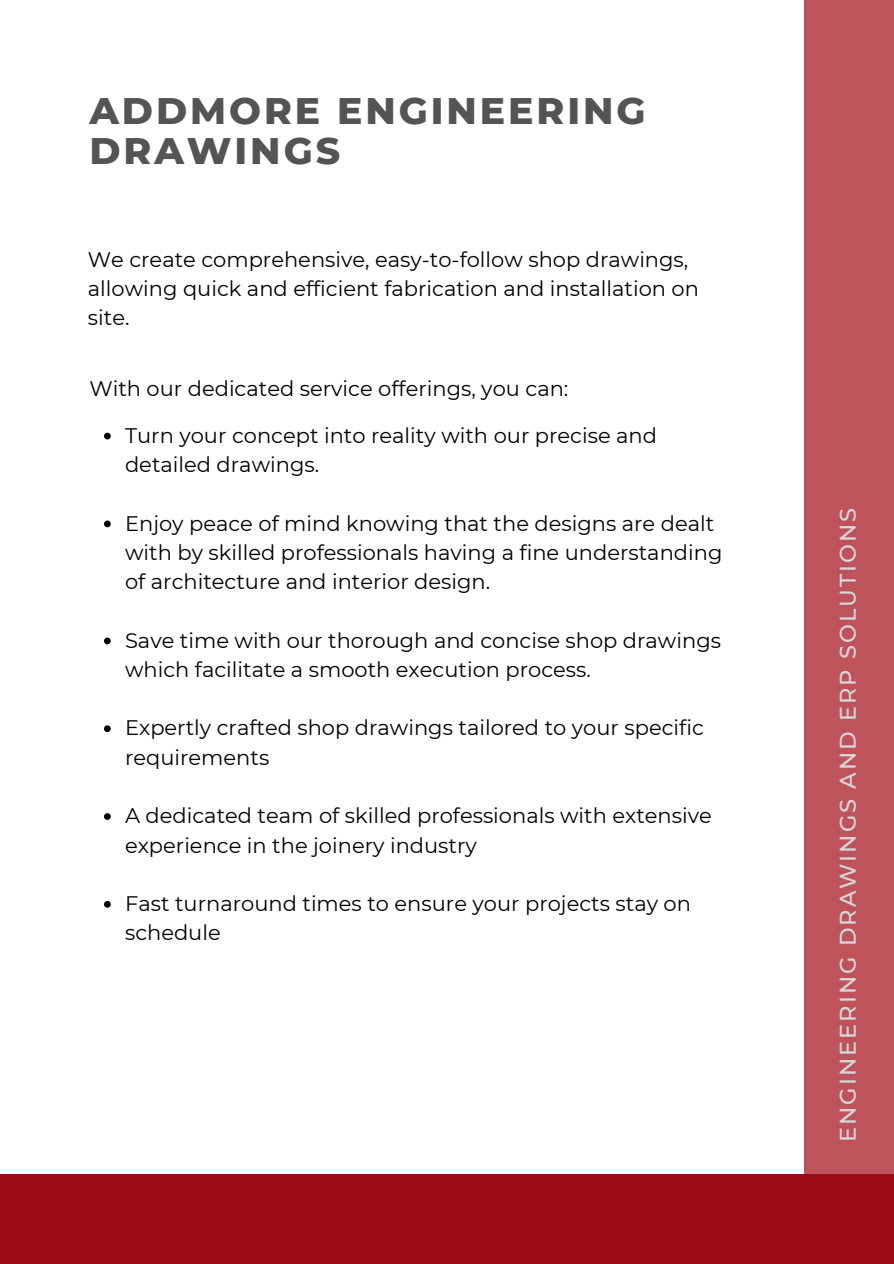
<style>
.page{position:relative;width:894px;height:1264px;background:#fff}
.page>*{position:absolute;margin:0;border:0;box-sizing:border-box;transform-origin:0 0}
.t1{font:800 37.65px/40.5px "Montserrat";letter-spacing:.08em;color:#545454}
.t2{font:500 22.5px "Montserrat";letter-spacing:.09em;color:#d8d8d8}
.t3{font:21px/29.2px "Montserrat";color:#000}
</style>
<div class="page">
<div style="left:804px;top:0;width:89px;height:1231px;background:#bf535c"></div>
<div style="left:0;top:1174px;width:893px;height:89px;background:#990c18"></div>
<svg style="left:104px;top:433px;width:7px;height:6px"></svg>
<svg style="left:104px;top:520px;width:7px;height:7px"></svg>
<svg style="left:104px;top:637px;width:7px;height:7px"></svg>
<svg style="left:104px;top:725px;width:7px;height:7px"></svg>
<svg style="left:104px;top:813px;width:7px;height:7px"></svg>
<svg style="left:104px;top:901px;width:7px;height:6px"></svg>
<p class="t1" style="left:89px;top:90px;width:557px">ADDMORE ENGINEERING<br>DRAWINGS</p>
<p class="t3" style="left:88px;top:244px;width:612px">We create comprehensive, easy-to-follow shop drawings, allowing quick and efficient fabrication and installation on site.</p>
<p class="t3" style="left:89px;top:374px;width:480px">With our dedicated service offerings, you can:</p>
<h1 class="t3" style="left:125px;top:420px;width:533px">Turn your concept into reality with our precise and detailed drawings.</h1>
<p class="t3" style="left:125px;top:508px;width:598px">Enjoy peace of mind knowing that the designs are dealt with by skilled professionals having a fine understanding of architecture and interior design.</p>
<p class="t3" style="left:125px;top:625px;width:597px">Save time with our thorough and concise shop drawings which facilitate a smooth execution process.</p>
<p class="t3" style="left:125px;top:713px;width:580px">Expertly crafted shop drawings tailored to your specific requirements</p>
<p class="t3" style="left:125px;top:801px;width:588px">A dedicated team of skilled professionals with extensive experience in the joinery industry</p>
<p class="t3" style="left:125px;top:888px;width:567px">Fast turnaround times to ensure your projects stay on schedule</p>
<h2 class="t2" style="left:833px;top:1141px;width:635px;rotate:-90deg">ENGINEERING DRAWINGS AND ERP SOLUTIONS</h2>
</div>
